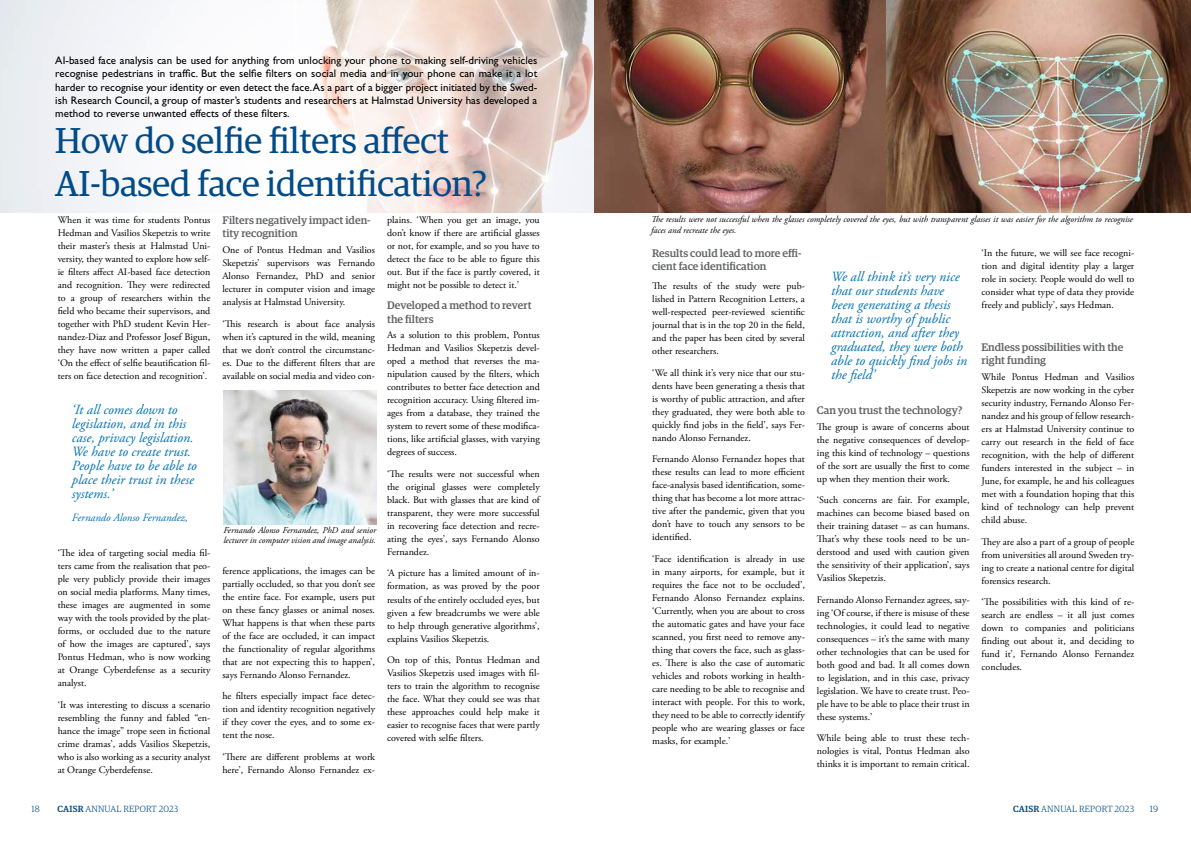
<style>
.page{position:relative;width:1191px;height:842px;background:#fff}
.page>*{position:absolute;margin:0;border:0;box-sizing:border-box;transform-origin:0 0}
.t1{font:36px/43.2px "Guardian Egyp";color:#004b88}
.t2{font:italic 14px/14px "Adobe Garamond Pro";color:#0072b5}
.t3{font:11px/13.2px "Gill Sans Std";letter-spacing:.005em;color:#000;text-align:justify}
.t4{font:500 11px/13.2px "Guardian Egyp";color:#646568}
.t5{font:italic 11px "Adobe Garamond Pro";color:#0072b5}
.t6{font:10px/13px "Adobe Garamond Pro";color:#000;text-align:justify}
.t7{font:italic 9px/10.8px "Adobe Garamond Pro";color:#000}
.t8{font:300 9px "Guardian Egyp";letter-spacing:.02em;color:#004b88}
.s1{font-weight:500}
</style>
<div class="page">
<img style="left:0;top:0;width:1191px;height:212px">
<img style="left:224px;top:390px;width:152px;height:134px">
<p class="t3" style="left:55px;top:54px;width:483px">AI-based face analysis can be used for anything from unlocking your phone to making self-driving vehicles recognise pedestrians in traffic. But the selfie filters on social media and in your phone can make it a lot harder to recognise your identity or even detect the face.As a part of a bigger project initiated by the Swed&shy;ish Research Council, a group of master’s students and researchers at Halmstad University has developed a method to reverse unwanted effects of these filters.</p>
<h1 class="t1" style="left:55px;top:116px;width:433px">How do selfie filters affect<br>AI-based face identification?</h1>
<p class="t6" style="left:58px;top:213px;width:154px">When it was time for students Pontus Hedman and Vasilios Skepetzis to write their master’s thesis at Halmstad Uni&shy;versity, they wanted to explore how self&shy;ie filters affect AI-based face detection and recognition. They were redirected to a group of researchers within the field who became their supervisors, and together with PhD student Kevin Her&shy;nandez-Diaz and Professor Josef Bigun, they have now written a paper called ‘On the effect of selfie beautification fil&shy;ters on face detection and recognition’.</p>
<h2 class="t2" style="left:72px;top:403px;width:127px">‘It all comes down to legislation, and in this case, privacy legislation.<br>We have to create trust.<br>People have to be able to place their trust in these systems.’</h2>
<p class="t5" style="left:72px;top:511px;width:117px">Fernando Alonso Fernandez,</p>
<p class="t6" style="left:58px;top:547px;width:154px">‘The idea of targeting social media fil&shy;ters came from the realisation that peo&shy;ple very publicly provide their images on social media platforms. Many times, these images are augmented in some way with the tools provided by the plat&shy;forms, or occluded due to the nature of how the images are captured’, says Pontus Hedman, who is now working at Orange Cyberdefense as a security analyst.</p>
<p class="t6" style="left:58px;top:698px;width:154px">‘It was interesting to discuss a scenario resembling the funny and fabled “en&shy;hance the image” trope seen in fictional crime dramas’, adds Vasilios Skepetzis, who is also working as a security analyst at Orange Cyberdefense.</p>
<p class="t4" style="left:222px;top:213px;width:150px">Filters negatively impact iden&shy;tity recognition</p>
<p class="t6" style="left:222px;top:244px;width:154px">One of Pontus Hedman and Vasilios Skepetzis’ supervisors was Fernando Alonso Fernandez, PhD and senior lecturer in computer vision and image analysis at Halmstad University.</p>
<p class="t6" style="left:222px;top:317px;width:154px">‘This research is about face analysis when it’s captured in the wild, meaning that we don’t control the circumstanc&shy;es. Due to the different filters that are available on social media and video con-</p>
<p class="t7" style="left:223px;top:525px;width:154px">Fernando Alonso Fernandez, PhD and senior lecturer in computer vision and image analysis.</p>
<p class="t6" style="left:222px;top:564px;width:154px">ference applications, the images can be partially occluded, so that you don’t see the entire face. For example, users put on these fancy glasses or animal noses.<br>What happens is that when these parts of the face are occluded, it can impact the functionality of regular algorithms that are not expecting this to happen’, says Fernando Alonso Fernandez.</p>
<p class="t6" style="left:222px;top:690px;width:154px">he filters especially impact face detec&shy;tion and identity recognition negatively if they cover the eyes, and to some ex&shy;tent the nose.</p>
<p class="t6" style="left:222px;top:750px;width:154px">‘There are different problems at work here’, Fernando Alonso Fernandez ex-</p>
<p class="t6" style="left:387px;top:213px;width:154px">plains. ‘When you get an image, you don’t know if there are artificial glasses or not, for example, and so you have to detect the face to be able to figure this out. But if the face is partly covered, it might not be possible to detect it.’</p>
<p class="t4" style="left:387px;top:298px;width:146px">Developed a method to revert the filters</p>
<p class="t6" style="left:387px;top:329px;width:154px">As a solution to this problem, Pontus Hedman and Vasilios Skepetzis devel&shy;oped a method that reverses the ma&shy;nipulation caused by the filters, which contributes to better face detection and recognition accuracy. Using filtered im&shy;ages from a database, they trained the system to revert some of these modifica&shy;tions, like artificial glasses, with varying degrees of success.</p>
<p class="t6" style="left:387px;top:468px;width:154px">‘The results were not successful when the original glasses were completely black. But with glasses that are kind of transparent, they were more successful in recovering face detection and recre&shy;ating the eyes’, says Fernando Alonso Fernandez.</p>
<p class="t6" style="left:387px;top:567px;width:154px">‘A picture has a limited amount of in&shy;formation, as was proved by the poor results of the entirely occluded eyes, but given a few breadcrumbs we were able to help through generative algorithms’, explains Vasilios Skepetzis.</p>
<p class="t6" style="left:387px;top:654px;width:154px">On top of this, Pontus Hedman and Vasilios Skepetzis used images with fil&shy;ters to train the algorithm to recognise the face. What they could see was that these approaches could help make it easier to recognise faces that were partly covered with selfie filters.</p>
<p class="t7" style="left:651px;top:214px;width:483px">The results were not successful when the glasses completely covered the eyes, but with transparent glasses it was easier for the algorithm to recognise faces and recreate the eyes.</p>
<p class="t4" style="left:652px;top:246px;width:151px">Results could lead to more effi&shy;cient face identification</p>
<p class="t6" style="left:652px;top:280px;width:154px">The results of the study were pub&shy;lished in Pattern Recognition Letters, a well-respected peer-reviewed scientific journal that is in the top 20 in the field, and the paper has been cited by several other researchers.</p>
<p class="t6" style="left:652px;top:366px;width:154px">‘We all think it’s very nice that our stu&shy;dents have been generating a thesis that is worthy of public attraction, and after they graduated, they were both able to quickly find jobs in the field’, says Fer&shy;nando Alonso Fernandez.</p>
<p class="t6" style="left:652px;top:453px;width:154px">Fernando Alonso Fernandez hopes that these results can lead to more efficient face-analysis based identification, some&shy;thing that has become a lot more attrac&shy;tive after the pandemic, given that you don’t have to touch any sensors to be identified.</p>
<p class="t6" style="left:652px;top:552px;width:154px">‘Face identification is already in use in many airports, for example, but it requires the face not to be occluded’, Fernando Alonso Fernandez explains. ‘Currently, when you are about to cross the automatic gates and have your face scanned, you first need to remove any&shy;thing that covers the face, such as glass&shy;es. There is also the case of automatic vehicles and robots working in health&shy;care needing to be able to recognise and interact with people. For this to work, they need to be able to correctly identify people who are wearing glasses or face masks, for example.’</p>
<h2 class="t2" style="left:831px;top:270px;width:138px">We all think it’s very nice that our students have been generating a thesis that is worthy of public attraction, and after they graduated, they were both able to quickly find jobs in the field’</h2>
<p class="t4" style="left:817px;top:403px;width:147px">Can you trust the technology?</p>
<p class="t6" style="left:817px;top:420px;width:154px">The group is aware of concerns about the negative consequences of develop&shy;ing this kind of technology – questions of the sort are usually the first to come up when they mention their work.</p>
<p class="t6" style="left:817px;top:494px;width:154px">‘Such concerns are fair. For example, machines can become biased based on their training dataset – as can humans.<br>That’s why these tools need to be un&shy;derstood and used with caution given the sensitivity of their application’, says Vasilios Skepetzis.</p>
<p class="t6" style="left:817px;top:593px;width:154px">Fernando Alonso Fernandez agrees, say&shy;ing ‘Of course, if there is misuse of these technologies, it could lead to negative consequences – it’s the same with many other technologies that can be used for both good and bad. It all comes down to legislation, and in this case, privacy legislation. We have to create trust. Peo&shy;ple have to be able to place their trust in these systems.’</p>
<p class="t6" style="left:817px;top:732px;width:154px">While being able to trust these tech&shy;nologies is vital, Pontus Hedman also thinks it is important to remain critical.</p>
<p class="t6" style="left:981px;top:246px;width:154px">‘In the future, we will see face recogni&shy;tion and digital identity play a larger role in society. People would do well to consider what type of data they provide freely and publicly’, says Hedman.</p>
<p class="t4" style="left:981px;top:340px;width:143px">Endless possibilities with the right funding</p>
<p class="t6" style="left:981px;top:371px;width:154px">While Pontus Hedman and Vasilios Skepetzis are now working in the cyber security industry, Fernando Alonso Fer&shy;nandez and his group of fellow research&shy;ers at Halmstad University continue to carry out research in the field of face recognition, with the help of different funders interested in the subject – in June, for example, he and his colleagues met with a foundation hoping that this kind of technology can help prevent child abuse.</p>
<p class="t6" style="left:981px;top:535px;width:154px">They are also a part of a group of people from universities all around Sweden try&shy;ing to create a national centre for digital forensics research.</p>
<p class="t6" style="left:981px;top:596px;width:154px">‘The possibilities with this kind of re&shy;search are endless – it all just comes down to companies and politicians finding out about it, and deciding to fund it’, Fernando Alonso Fernandez concludes.</p>
<p class="t8" style="left:31px;top:803px;width:10px">18</p>
<p class="t8" style="left:57px;top:803px;width:122px"><span class="s1">CAISR</span> ANNUAL REPORT 2023</p>
<p class="t8" style="left:1013px;top:802px;width:122px"><span class="s1">CAISR</span> ANNUAL REPORT 2023</p>
<p class="t8" style="left:1149px;top:802px;width:10px">19</p>
</div>
